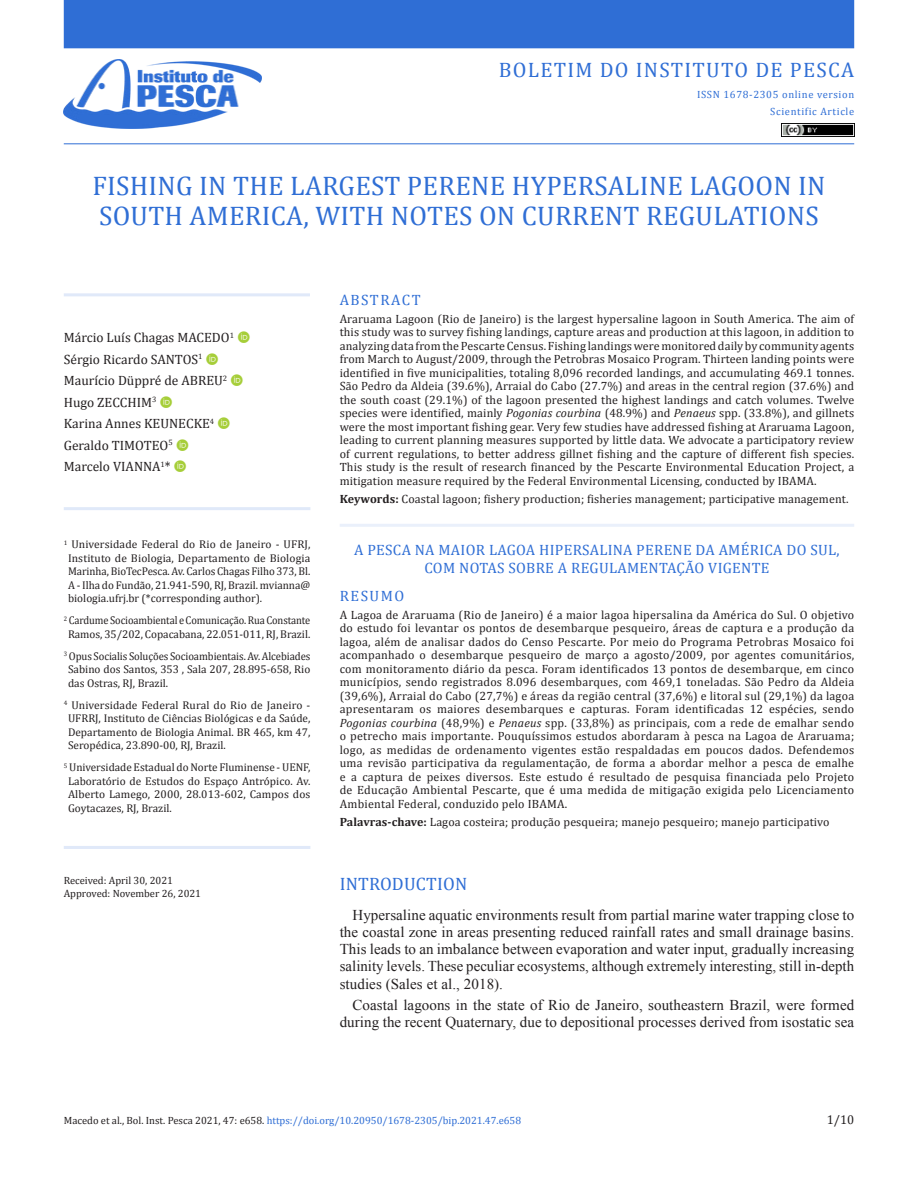
<style>
.page{position:relative;width:918px;height:1188px;background:#fff}
.page>*{position:absolute;margin:0;border:0;box-sizing:border-box;transform-origin:0 0}
.ArticleTitle{font:27px/30px "Cambria";letter-spacing:.01em;color:#2f6ed5}
.t1{font:21px "Cambria";letter-spacing:.06em;color:#2f6ed5}
.Heading1Alt{font:18px "Cambria";letter-spacing:.01em;color:#2f6ed5}
.Paragraph{font:15px/17.2px "Times New Roman";letter-spacing:.005em;color:#231f20;text-align:justify}
.ArticleTitle-Trans1{font:15px/18px "Cambria";letter-spacing:.02em;color:#2f6ed5;text-align:center}
.AbstractTitle{font:15px "Cambria";letter-spacing:.1em;color:#2f6ed5}
.AbstractTitle-Trans1{font:15px "Cambria";letter-spacing:.1em;color:#2f6ed5}
.Authors{font:13.5px "Cambria";color:#231f20}
.t2{font:12.75px "Cambria";color:#231f20}
.Abstract-Trans1{font:12px/13.5px "Cambria";letter-spacing:.02em;color:#231f20;text-align:justify}
.Abstract{font:12px/13.5px "Cambria";letter-spacing:.01em;color:#231f20;text-align:justify}
.Keywords{font:12px "Cambria";letter-spacing:.01em;color:#231f20}
.Keywords-Trans1{font:12px "Cambria";letter-spacing:.01em;color:#231f20}
.AffiliationHead{font:11.25px/13.5px "Cambria";color:#231f20;text-align:justify}
.AffiliationBody{font:11.25px/13.5px "Cambria";color:#231f20;text-align:justify}
.AffiliationFooter{font:11.25px/13.5px "Cambria";letter-spacing:.005em;color:#231f20;text-align:justify}
.AffiliationBody-2{font:11.25px/13.5px "Cambria";color:#231f20;text-align:justify;scale:.95 1}
.AffiliationBody-3{font:11.25px/13.5px "Cambria";color:#231f20;text-align:center;scale:.93 1}
.t3{font:10.5px "Cambria";color:#2f6ed5}
.History{font:10.5px/12.6px "Cambria";color:#231f20}
.t4{font:10.5px "Cambria";letter-spacing:.06em;color:#2f6ed5}
.s1{font-style:italic}
.s2{font-weight:700}
.s3{color:#231f20}
</style>
<div class="page">
<img style="left:64px;top:60px;width:197px;height:68px">
<hr style="left:64px;top:143px;width:790px;height:1px;background:#2f6ed5">
<div style="left:64px;top:0;width:790px;height:48px;background:#2f6ed5"></div>
<img style="left:781px;top:123px;width:73px;height:14px">
<hr style="left:64px;top:293px;width:246px;height:3px;background:#e0e9f9">
<hr style="left:340px;top:524px;width:514px;height:3px;background:#eaf0fb">
<hr style="left:64px;top:507px;width:246px;height:3px;background:#e0e9f9">
<hr style="left:64px;top:846px;width:246px;height:3px;background:#e0e9f9">
<h2 class="t1" style="left:499px;top:57px;width:357px">BOLETIM DO INSTITUTO DE PESCA</h2>
<p class="t4" style="left:697px;top:89px;width:159px">ISSN 1678-2305 online version</p>
<p class="t4" style="left:770px;top:106px;width:85px">Scientific Article</p>
<p class="ArticleTitle" style="left:92px;top:171px;width:735px">FISHING IN THE LARGEST PERENE HYPERSALINE LAGOON IN<br>SOUTH AMERICA, WITH NOTES ON CURRENT REGULATIONS</p>
<p class="Authors" style="left:64px;top:330px;width:172px">Márcio Luís Chagas MACEDO<sup>1</sup></p>
<p class="Authors" style="left:64px;top:351px;width:140px">Sérgio Ricardo SANTOS<sup>1</sup></p>
<p class="Authors" style="left:64px;top:373px;width:165px">Maurício Düppré de ABREU<sup>2</sup></p>
<p class="Authors" style="left:64px;top:394px;width:94px">Hugo ZECCHIM<sup>3</sup></p>
<p class="Authors" style="left:64px;top:416px;width:152px">Karina Annes KEUNECKE<sup>4</sup></p>
<p class="Authors" style="left:64px;top:437px;width:111px">Geraldo TIMOTEO<sup>5</sup></p>
<p class="Authors" style="left:64px;top:459px;width:108px">Marcelo VIANNA<sup>1</sup>*</p>
<p class="AffiliationHead" style="left:68px;top:538px;width:244px;text-indent:-4px"><sup>1</sup> Universidade Federal do Rio de Janeiro - UFRJ, Instituto de Biologia, Departamento de Biologia Marinha, BioTecPesca. Av. Carlos Chagas Filho 373, Bl.<br>A - Ilha do Fundão, 21.941-590, RJ, Brazil. mvianna@ biologia.ufrj.br (*corresponding author).</p>
<p class="AffiliationBody-3" style="left:64px;top:614px;width:267px"><sup>2</sup> Cardume Socioambiental e Comunicação. Rua Constante<br>Ramos, 35/202, Copacabana, 22.051-011, RJ, Brazil.</p>
<p class="AffiliationBody-2" style="left:68px;top:649px;width:257px;text-indent:-4px"><sup>3</sup> Opus Socialis Soluções Socioambientais. Av. Alcebiades Sabino dos Santos, 353 , Sala 207, 28.895-658, Rio das Ostras, RJ, Brazil.</p>
<p class="AffiliationBody" style="left:68px;top:698px;width:244px;text-indent:-4px"><sup>4</sup> Universidade Federal Rural do Rio de Janeiro - UFRRJ, Instituto de Ciências Biológicas e da Saúde, Departamento de Biologia Animal. BR 465, km 47, Seropédica, 23.890-00, RJ, Brazil.</p>
<p class="AffiliationFooter" style="left:68px;top:761px;width:244px;text-indent:-4px"><sup>5</sup> Universidade Estadual do Norte Fluminense - UENF, Laboratório de Estudos do Espaço Antrópico. Av.<br>Alberto Lamego, 2000, 28.013-602, Campos dos Goytacazes, RJ, Brazil.</p>
<p class="History" style="left:64px;top:874px;width:139px">Received: April 30, 2021<br>Approved: November 26, 2021</p>
<p class="AbstractTitle" style="left:340px;top:291px;width:82px">ABSTRACT</p>
<p class="Abstract" style="left:340px;top:312px;width:516px">Araruama Lagoon (Rio de Janeiro) is the largest hypersaline lagoon in South America. The aim of this study was to survey fishing landings, capture areas and production at this lagoon, in addition to analyzing data from the Pescarte Census. Fishing landings were monitored daily by community agents from March to August/2009, through the Petrobras Mosaico Program. Thirteen landing points were identified in five municipalities, totaling 8,096 recorded landings, and accumulating 469.1 tonnes.<br>São Pedro da Aldeia (39.6%), Arraial do Cabo (27.7%) and areas in the central region (37.6%) and the south coast (29.1%) of the lagoon presented the highest landings and catch volumes. Twelve species were identified, mainly <span class="s1">Pogonias courbina</span> (48.9%) and <span class="s1">Penaeus</span> spp. (33.8%), and gillnets were the most important fishing gear. Very few studies have addressed fishing at Araruama Lagoon, leading to current planning measures supported by little data. We advocate a participatory review of current regulations, to better address gillnet fishing and the capture of different fish species.<br>This study is the result of research financed by the Pescarte Environmental Education Project, a mitigation measure required by the Federal Environmental Licensing, conducted by IBAMA.</p>
<p class="Keywords" style="left:340px;top:491px;width:510px"><span class="s2">Keywords:</span> Coastal lagoon; fishery production; fisheries management; participative management.</p>
<p class="ArticleTitle-Trans1" style="left:354px;top:540px;width:487px">A PESCA NA MAIOR LAGOA HIPERSALINA PERENE DA AMÉRICA DO SUL,<br>COM NOTAS SOBRE A REGULAMENTAÇÃO VIGENTE</p>
<p class="AbstractTitle-Trans1" style="left:340px;top:587px;width:66px">RESUMO</p>
<p class="Abstract-Trans1" style="left:340px;top:608px;width:516px">A Lagoa de Araruama (Rio de Janeiro) é a maior lagoa hipersalina da América do Sul. O objetivo do estudo foi levantar os pontos de desembarque pesqueiro, áreas de captura e a produção da lagoa, além de analisar dados do Censo Pescarte. Por meio do Programa Petrobras Mosaico foi acompanhado o desembarque pesqueiro de março a agosto/2009, por agentes comunitários, com monitoramento diário da pesca. Foram identificados 13 pontos de desembarque, em cinco municípios, sendo registrados 8.096 desembarques, com 469,1 toneladas. São Pedro da Aldeia (39,6%), Arraial do Cabo (27,7%) e áreas da região central (37,6%) e litoral sul (29,1%) da lagoa apresentaram os maiores desembarques e capturas. Foram identificadas 12 espécies, sendo <span class="s1">Pogonias courbina</span> (48,9%) e <span class="s1">Penaeus</span> spp. (33,8%) as principais, com a rede de emalhar sendo o petrecho mais importante. Pouquíssimos estudos abordaram à pesca na Lagoa de Araruama; logo, as medidas de ordenamento vigentes estão respaldadas em poucos dados. Defendemos uma revisão participativa da regulamentação, de forma a abordar melhor a pesca de emalhe e a captura de peixes diversos. Este estudo é resultado de pesquisa financiada pelo Projeto de Educação Ambiental Pescarte, que é uma medida de mitigação exigida pelo Licenciamento Ambiental Federal, conduzido pelo IBAMA.</p>
<p class="Keywords-Trans1" style="left:340px;top:814px;width:491px"><span class="s2">Palavras-chave:</span> Lagoa costeira; produção pesqueira; manejo pesqueiro; manejo participativo</p>
<p class="Heading1Alt" style="left:340px;top:873px;width:129px">INTRODUCTION</p>
<p class="Paragraph" style="left:340px;top:906px;width:516px;text-indent:13px">Hypersaline aquatic environments result from partial marine water trapping close to the coastal zone in areas presenting reduced rainfall rates and small drainage basins.<br>This leads to an imbalance between evaporation and water input, gradually increasing salinity levels. These peculiar ecosystems, although extremely interesting, still in-depth studies (Sales et al., 2018).</p>
<p class="Paragraph" style="left:340px;top:996px;width:516px;text-align:right">Coastal lagoons in the state of Rio de Janeiro, southeastern Brazil, were formed during the recent Quaternary, due to depositional processes derived from isostatic sea</p>
<p class="t3" style="left:64px;top:1114px;width:459px"><span class="s3">Macedo et al., Bol. Inst. Pesca 2021, 47: e658.</span> https://doi.org/10.20950/1678-2305/bip.2021.47.e658</p>
<p class="t2" style="left:827px;top:1112px;width:29px">1/10</p>
</div>
